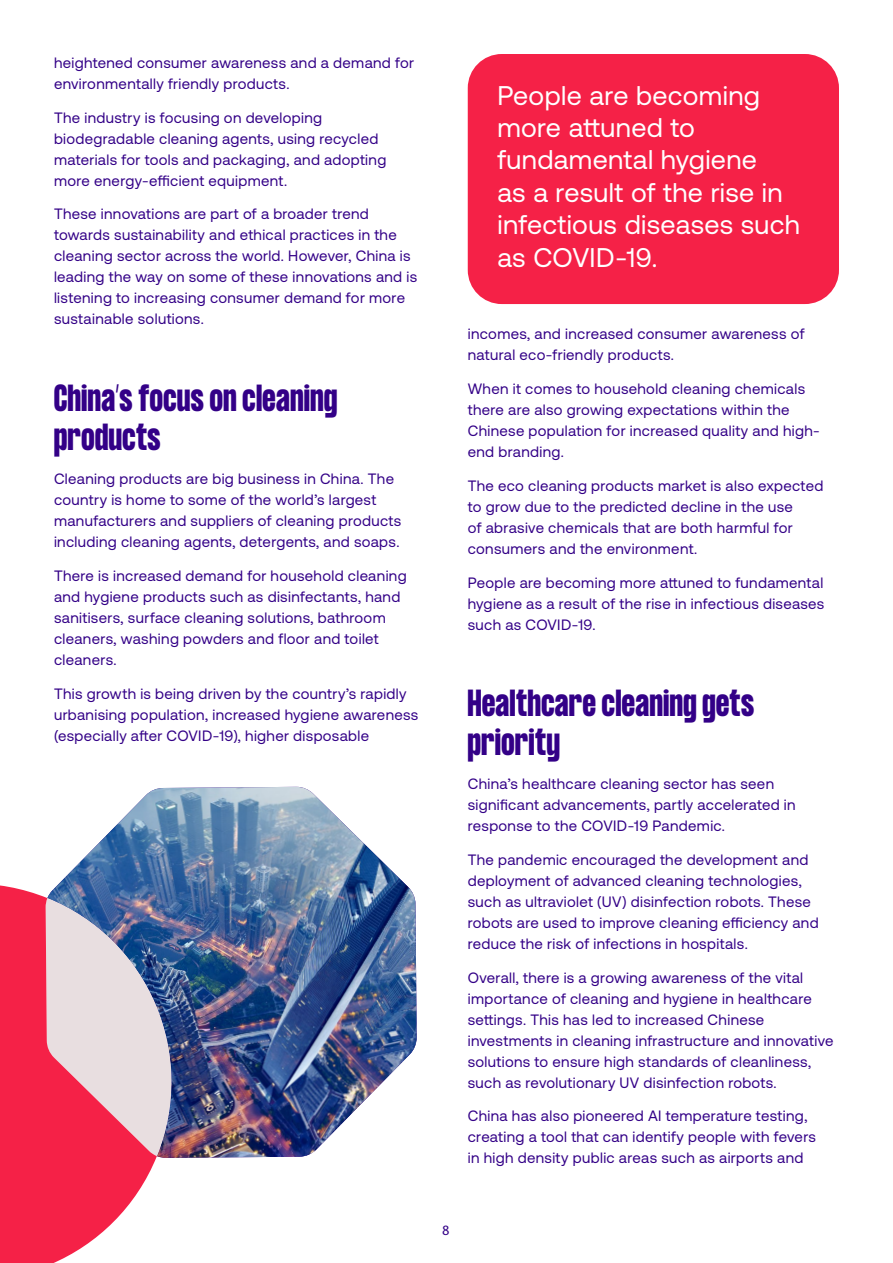
<style>
.page{position:relative;width:893px;height:1263px;background:#fff}
.page>*{position:absolute;margin:0;border:0;box-sizing:border-box;transform-origin:0 0}
.t1{font:700 33px/39.6px "Formula Condensed";letter-spacing:.02em;color:#330087}
.t2{font:27px/32.4px "Aeonik";letter-spacing:.015em;color:#fff}
.t3{font:15px/21px "Aeonik";letter-spacing:.025em;color:#330087}
.t4{font:13.5px "FS Albert Pro";color:#330087}
</style>
<div class="page">
<img style="left:85px;top:787px;width:332px;height:371px">
<img style="left:157px;top:898px;width:41px;height:258px">
<svg style="left:0;top:857px;width:157px;height:406px;background:#da7690"></svg>
<div style="left:468px;top:54px;width:371px;height:250px;background:#f52147;border-radius:34px"></div>
<p class="t3" style="left:54px;top:52px;width:362px">heightened consumer awareness and a demand for environmentally friendly products.</p>
<p class="t3" style="left:54px;top:107px;width:334px">The industry is focusing on developing biodegradable cleaning agents, using recycled materials for tools and packaging, and adopting more energy-efficient equipment.</p>
<p class="t3" style="left:54px;top:204px;width:365px">These innovations are part of a broader trend towards sustainability and ethical practices in the cleaning sector across the world. However, China is leading the way on some of these innovations and is listening to increasing consumer demand for more sustainable solutions.</p>
<h1 class="t1" style="left:54px;top:379px;width:285px">China’s focus on cleaning products</h1>
<p class="t3" style="left:54px;top:468px;width:349px">Cleaning products are big business in China. The country is home to some of the world’s largest manufacturers and suppliers of cleaning products including cleaning agents, detergents, and soaps.</p>
<p class="t3" style="left:54px;top:565px;width:354px">There is increased demand for household cleaning and hygiene products such as disinfectants, hand sanitisers, surface cleaning solutions, bathroom cleaners, washing powders and floor and toilet cleaners.</p>
<p class="t3" style="left:54px;top:683px;width:366px">This growth is being driven by the country’s rapidly urbanising population, increased hygiene awareness (especially after COVID-19), higher disposable</p>
<h2 class="t2" style="left:497px;top:79px;width:304px">People are becoming more attuned to fundamental hygiene<br>as a result of the rise in infectious diseases such as COVID-19.</h2>
<p class="t3" style="left:468px;top:324px;width:338px">incomes, and increased consumer awareness of natural eco-friendly products.</p>
<p class="t3" style="left:468px;top:378px;width:353px">When it comes to household cleaning chemicals there are also growing expectations within the Chinese population for increased quality and high&shy;end branding.</p>
<p class="t3" style="left:468px;top:475px;width:357px">The eco cleaning products market is also expected to grow due to the predicted decline in the use<br>of abrasive chemicals that are both harmful for consumers and the environment.</p>
<p class="t3" style="left:468px;top:572px;width:358px;text-align:justify">People are becoming more attuned to fundamental hygiene as a result of the rise in infectious diseases such as COVID-19.</p>
<h1 class="t1" style="left:468px;top:684px;width:288px">Healthcare cleaning gets priority</h1>
<p class="t3" style="left:468px;top:773px;width:329px">China’s healthcare cleaning sector has seen significant advancements, partly accelerated in response to the COVID-19 Pandemic.</p>
<p class="t3" style="left:468px;top:849px;width:352px">The pandemic encouraged the development and deployment of advanced cleaning technologies, such as ultraviolet (UV) disinfection robots. These robots are used to improve cleaning efficiency and reduce the risk of infections in hospitals.</p>
<p class="t3" style="left:468px;top:967px;width:367px">Overall, there is a growing awareness of the vital importance of cleaning and hygiene in healthcare settings. This has led to increased Chinese investments in cleaning infrastructure and innovative solutions to ensure high standards of cleanliness, such as revolutionary UV disinfection robots.</p>
<p class="t3" style="left:468px;top:1106px;width:350px">China has also pioneered AI temperature testing, creating a tool that can identify people with fevers in high density public areas such as airports and</p>
<p class="t4" style="left:442px;top:1221px;width:9px">8</p>
</div>
